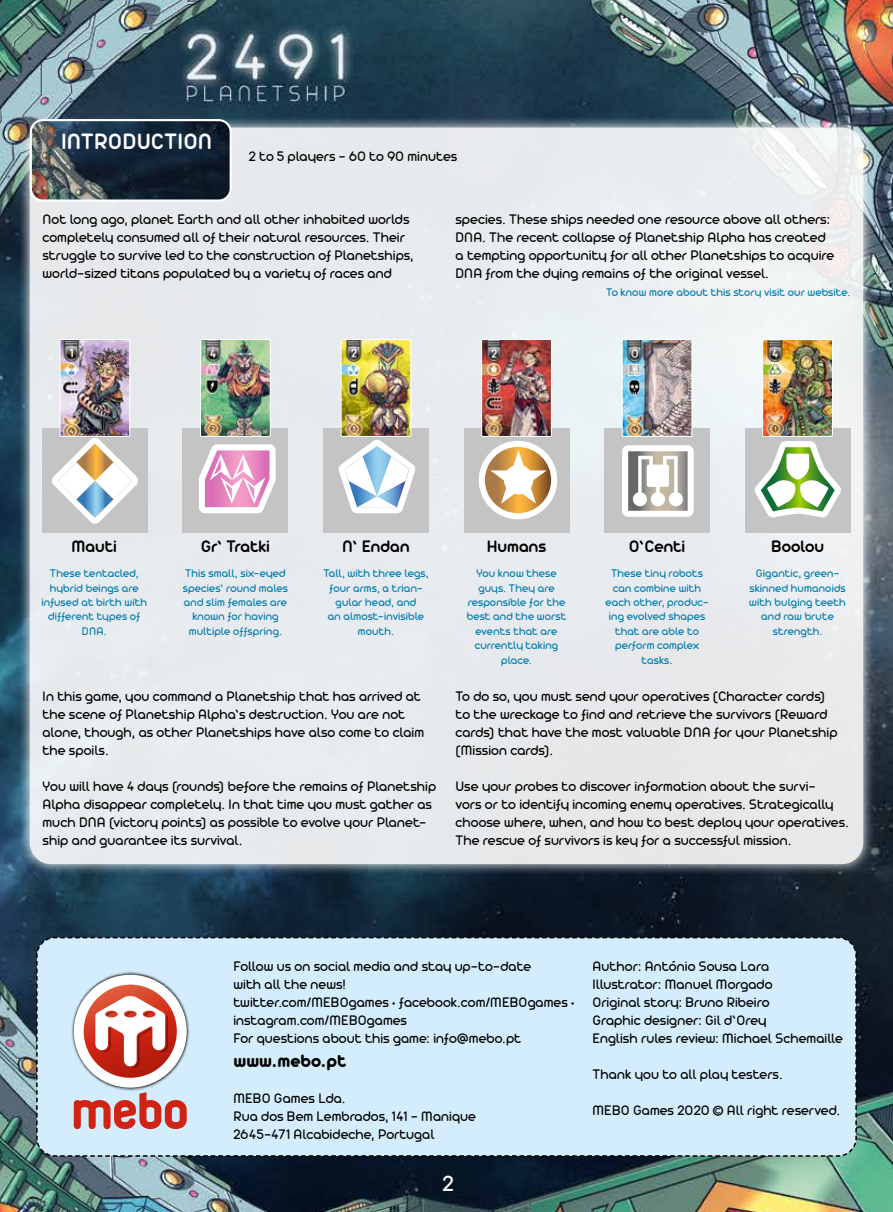
<style>
.page{position:relative;width:893px;height:1212px;background:#fff}
.page>*{position:absolute;margin:0;border:0;box-sizing:border-box;transform-origin:0 0}
.t1{font:600 24px "Arista Pro";letter-spacing:.01em;color:#fff}
.t2{font:24px "Arista Pro";color:#fff}
.t3{font:700 19.5px "Arista Pro";color:#000}
.t4{font:600 18px "Arista Pro";color:#000}
.t5{font:15px/18px "Arista Pro";color:#000}
.t6{font:12px/14.4px "Arista Pro";letter-spacing:.01em;color:#007baf;text-align:center}
</style>
<div class="page">
<img style="left:0;top:0;width:893px;height:1212px">
<img style="left:18px;top:116px;width:857px;height:760px">
<div style="left:30px;top:128px;width:833px;height:736px;background:#e7ebee;border-radius:21px"></div>
<div style="left:35px;top:936px;width:823px;height:221px;background:#d4edfc"></div>
<svg style="left:74px;top:1092px;width:113px;height:37px;background:#d18887"></svg>
<img style="left:70px;top:971px;width:120px;height:120px">
<div style="left:74px;top:975px;width:113px;height:113px;background:#fff;border-radius:50%"></div>
<svg style="left:84px;top:984px;width:93px;height:94px;background:#ce3c28"></svg>
<svg style="left:95px;top:995px;width:73px;height:73px"></svg>
<img style="left:31px;top:120px;width:200px;height:79px">
<div style="left:30px;top:119px;width:202px;height:83px;border:2px solid #fff;border-radius:12px"></div>
<div style="left:42px;top:428px;width:106px;height:104px;background:#c4c4c5"></div>
<svg style="left:52px;top:438px;width:86px;height:86px"></svg>
<div style="left:183px;top:428px;width:105px;height:104px;background:#c4c4c5"></div>
<svg style="left:199px;top:444px;width:77px;height:69px;background:#ebbbd8"></svg>
<div style="left:323px;top:428px;width:106px;height:104px;background:#c4c4c5"></div>
<svg style="left:338px;top:440px;width:78px;height:73px"></svg>
<div style="left:464px;top:428px;width:105px;height:104px;background:#c4c4c5"></div>
<svg style="left:479px;top:441px;width:78px;height:78px"></svg>
<div style="left:604px;top:428px;width:106px;height:104px;background:#c4c4c5"></div>
<svg style="left:622px;top:445px;width:72px;height:72px;background:#d2d0cc"></svg>
<div style="left:745px;top:428px;width:105px;height:104px;background:#c4c4c5"></div>
<svg style="left:754px;top:441px;width:87px;height:76px"></svg>
<img style="left:624px;top:341px;width:66px;height:94px">
<div style="left:622px;top:339px;width:70px;height:98px;border:1px solid #fff"></div>
<img style="left:62px;top:341px;width:66px;height:94px">
<div style="left:60px;top:339px;width:70px;height:98px;border:1px solid #fff"></div>
<img style="left:202px;top:341px;width:67px;height:94px">
<div style="left:200px;top:339px;width:71px;height:98px;border:1px solid #fff"></div>
<img style="left:483px;top:341px;width:67px;height:94px">
<div style="left:481px;top:339px;width:71px;height:98px;border:1px solid #fff"></div>
<img style="left:764px;top:341px;width:67px;height:94px">
<div style="left:762px;top:339px;width:71px;height:98px;border:1px solid #fff"></div>
<img style="left:343px;top:341px;width:66px;height:94px">
<div style="left:341px;top:339px;width:70px;height:98px;border:1px solid #fff"></div>
<h1 class="t1" style="left:61px;top:127px;width:153px">INTRODUCTION</h1>
<p class="t5" style="left:249px;top:148px;width:210px">2 to 5 players – 60 to 90 minutes</p>
<p class="t5" style="left:43px;top:211px;width:373px">Not long ago, planet Earth and all other inhabited worlds completely consumed all of their natural resources. Their struggle to survive led to the construction of Planetships, world-sized titans populated by a variety of races and</p>
<p class="t5" style="left:455px;top:211px;width:380px">species. These ships needed one resource above all others:<br>DNA. The recent collapse of Planetship Alpha has created a tempting opportunity for all other Planetships to acquire DNA from the dying remains of the original vessel.</p>
<p class="t6" style="left:606px;top:285px;width:246px">To know more about this story visit our website.</p>
<p class="t4" style="left:72px;top:536px;width:47px">Mauti</p>
<p class="t6" style="left:41px;top:567px;width:107px">These tentacled, hybrid beings are infused at birth with different types of<br>DNA.</p>
<p class="t4" style="left:201px;top:536px;width:71px">Gr’ Tratki</p>
<p class="t6" style="left:183px;top:567px;width:107px">This small, six-eyed species’ round males and slim females are known for having multiple offspring.</p>
<p class="t4" style="left:342px;top:536px;width:69px">N’ Endan</p>
<p class="t6" style="left:323px;top:567px;width:107px">Tall, with three legs, four arms, a trian&shy;gular head, and<br>an almost-invisible mouth.</p>
<p class="t5" style="left:43px;top:687px;width:383px">In this game, you command a Planetship that has arrived at the scene of Planetship Alpha’s destruction. You are not alone, though, as other Planetships have also come to claim the spoils.</p>
<p class="t5" style="left:43px;top:777px;width:395px">You will have 4 days (rounds) before the remains of Planetship Alpha disappear completely. In that time you must gather as much DNA (victory points) as possible to evolve your Planet&shy;ship and guarantee its survival.</p>
<p class="t4" style="left:487px;top:536px;width:61px">Humans</p>
<p class="t6" style="left:467px;top:567px;width:101px">You know these guys. They are responsible for the best and the worst events that are currently taking place.</p>
<p class="t4" style="left:629px;top:536px;width:58px">O’Centi</p>
<p class="t6" style="left:605px;top:567px;width:105px">These tiny robots can combine with each other, produc&shy;ing evolved shapes that are able to perform complex tasks.</p>
<p class="t4" style="left:771px;top:536px;width:55px">Boolou</p>
<p class="t6" style="left:749px;top:567px;width:98px">Gigantic, green&shy;skinned humanoids with bulging teeth and raw brute strength.</p>
<p class="t5" style="left:455px;top:687px;width:384px">To do so, you must send your operatives (Character cards) to the wreckage to find and retrieve the survivors (Reward cards) that have the most valuable DNA for your Planetship (Mission cards).</p>
<p class="t5" style="left:455px;top:777px;width:395px">Use your probes to discover information about the survi-<br>vors or to identify incoming enemy operatives. Strategically choose where, when, and how to best deploy your operatives.<br>The rescue of survivors is key for a successful mission.</p>
<p class="t5" style="left:233px;top:958px;width:343px">Follow us on social media and stay up-to-date<br>with all the news!<br>twitter.com/MEBOgames • facebook.com/MEBOgames • instagram.com/MEBOgames<br>For questions about this game: info@mebo.pt</p>
<h2 class="t3" style="left:233px;top:1048px;width:114px">www.mebo.pt</h2>
<p class="t5" style="left:233px;top:1089px;width:244px">MEBO Games Lda.<br>Rua dos Bem Lembrados, 141 - Manique<br>2645-471 Alcabideche, Portugal</p>
<h1 class="t2" style="left:442px;top:1170px;width:13px">2</h1>
<p class="t5" style="left:592px;top:958px;width:252px">Author: António Sousa Lara<br>Illustrator: Manuel Morgado<br>Original story: Bruno Ribeiro<br>Graphic designer: Gil d’Orey<br>English rules review: Michael Schemaille</p>
<p class="t5" style="left:592px;top:1066px;width:192px">Thank you to all play testers.</p>
<p class="t5" style="left:592px;top:1102px;width:249px">MEBO Games 2020 © All right reserved.</p>
</div>
